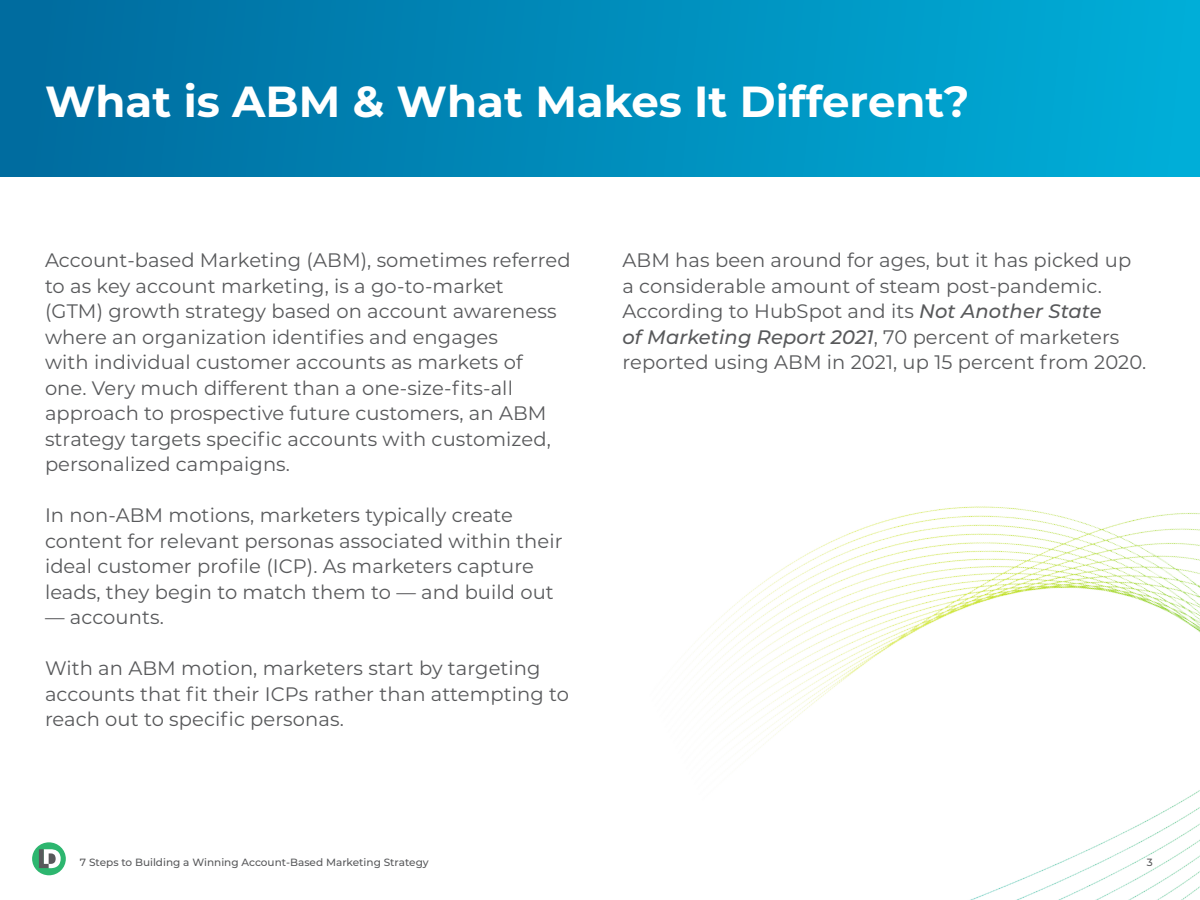
<style>
.page{position:relative;width:1200px;height:900px;background:#fff}
.page>*{position:absolute;margin:0;border:0;box-sizing:border-box;transform-origin:0 0}
.t1{font:700 43.5px "Montserrat";color:#fff}
.t2{font:19.5px/25.5px "Montserrat";letter-spacing:.005em;color:#58595b}
.t3{font:500 10.5px "Montserrat";color:#58595b}
.s1{font-weight:500;font-style:italic}
</style>
<div class="page">
<div style="left:0;top:0;width:1200px;height:177px;background:linear-gradient(to right,#006a9d,#00afd9)"></div>
<div style="left:32px;top:842px;width:34px;height:33px;background:#2db66f;border-radius:50%"></div>
<svg style="left:39px;top:849px;width:22px;height:19px"></svg>
<img style="left:688px;top:506px;width:512px;height:394px">
<p class="t1" style="left:45px;top:70px;width:926px">What is ABM &amp; What Makes It Different?</p>
<p class="t2" style="left:45px;top:247px;width:527px">Account-based Marketing (ABM), sometimes referred to as key account marketing, is a go-to-market<br>(GTM) growth strategy based on account awareness where an organization identifies and engages<br>with individual customer accounts as markets of<br>one. Very much different than a one-size-fits-all approach to prospective future customers, an ABM strategy targets specific accounts with customized, personalized campaigns.</p>
<p class="t2" style="left:45px;top:502px;width:519px">In non-ABM motions, marketers typically create content for relevant personas associated within their ideal customer profile (ICP). As marketers capture leads, they begin to match them to — and build out</p>
<p class="t2" style="left:45px;top:604px;width:120px">— accounts.</p>
<p class="t2" style="left:45px;top:655px;width:526px">With an ABM motion, marketers start by targeting accounts that fit their ICPs rather than attempting to reach out to specific personas.</p>
<p class="t2" style="left:622px;top:247px;width:525px">ABM has been around for ages, but it has picked up a considerable amount of steam post-pandemic.<br>According to HubSpot and its <span class="s1">Not Another State<br>of Marketing Report 2021</span>, 70 percent of marketers reported using ABM in 2021, up 15 percent from 2020.</p>
<p class="t3" style="left:80px;top:855px;width:350px">7 Steps to Building a Winning Account-Based Marketing Strategy</p>
<p class="t3" style="left:1147px;top:855px;width:8px">3</p>
</div>
